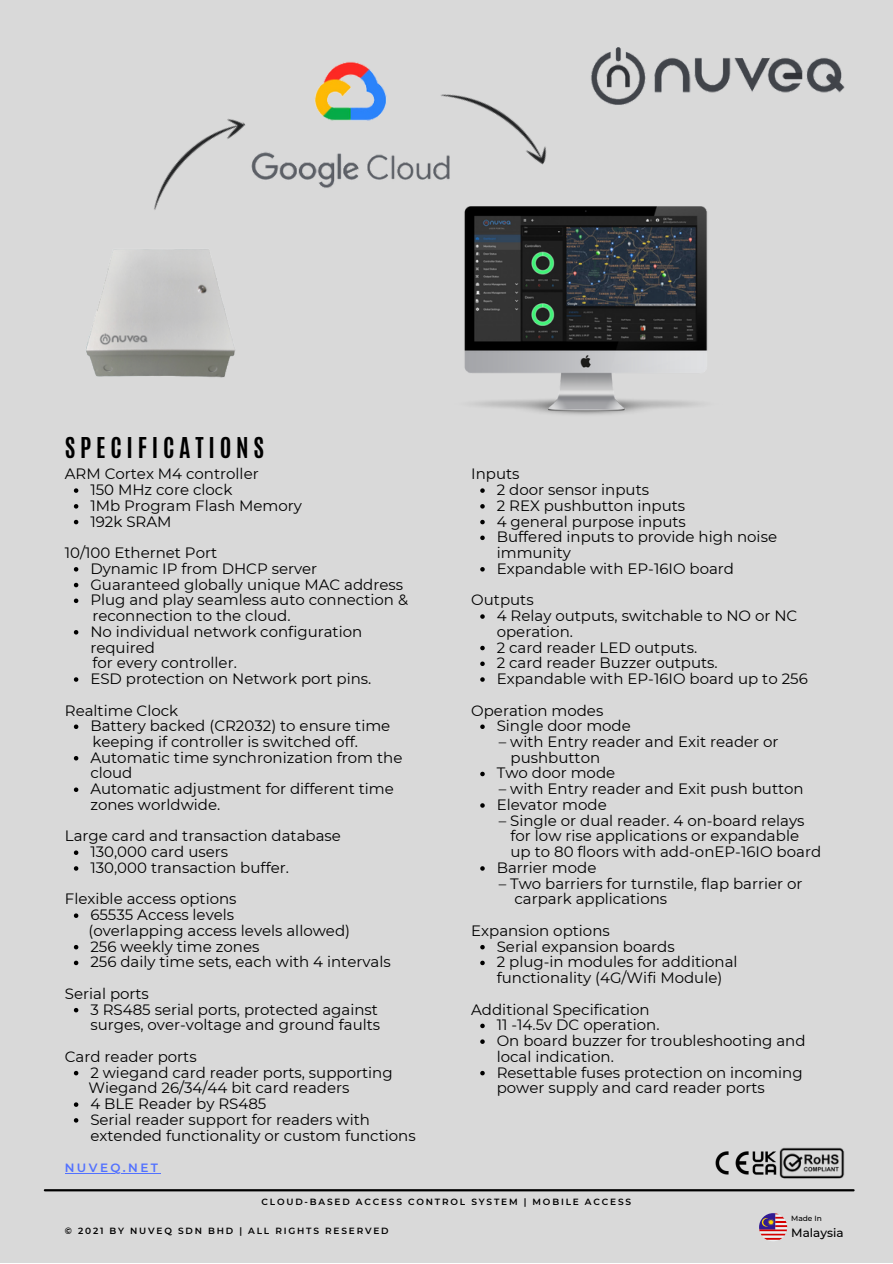
<style>
.page{position:relative;width:893px;height:1264px;background:#fff}
.page>*{position:absolute;margin:0;border:0;box-sizing:border-box;transform-origin:0 0}
.t1{font:700 24px "Antonio";letter-spacing:.2em;color:#000}
.t2{font:15px/15.8px "Montserrat";color:#000}
.t3{font:600 12px "Montserrat";letter-spacing:.2em;color:#5271ff}
.t4{font:500 12px "Montserrat";color:#000}
.t5{font:600 9px "Montserrat";letter-spacing:.2em;color:#000}
.t6{font:500 7.5px "Montserrat";color:#000}
</style>
<div class="page">
<div style="left:0;top:0;width:892px;height:1262px;background:#d9d9d9"></div>
<hr style="left:45px;top:1189px;width:808px;height:2px;background:#000">
<img style="left:86px;top:249px;width:149px;height:129px">
<img style="left:262px;top:62px;width:166px;height:126px">
<img style="left:464px;top:206px;width:244px;height:209px">
<img style="left:154px;top:118px;width:108px;height:92px">
<img style="left:428px;top:94px;width:119px;height:86px">
<svg style="left:74px;top:488px;width:4px;height:5px"></svg>
<svg style="left:74px;top:504px;width:4px;height:4px"></svg>
<svg style="left:74px;top:520px;width:4px;height:4px"></svg>
<svg style="left:74px;top:567px;width:4px;height:4px"></svg>
<svg style="left:74px;top:583px;width:4px;height:4px"></svg>
<svg style="left:74px;top:598px;width:4px;height:5px"></svg>
<svg style="left:74px;top:630px;width:4px;height:4px"></svg>
<svg style="left:74px;top:677px;width:4px;height:4px"></svg>
<svg style="left:74px;top:724px;width:4px;height:5px"></svg>
<svg style="left:74px;top:756px;width:4px;height:4px"></svg>
<svg style="left:74px;top:787px;width:4px;height:5px"></svg>
<svg style="left:74px;top:850px;width:4px;height:5px"></svg>
<svg style="left:74px;top:866px;width:4px;height:4px"></svg>
<svg style="left:74px;top:913px;width:4px;height:4px"></svg>
<svg style="left:74px;top:945px;width:4px;height:4px"></svg>
<svg style="left:74px;top:960px;width:4px;height:5px"></svg>
<svg style="left:74px;top:1007px;width:4px;height:5px"></svg>
<svg style="left:74px;top:1070px;width:4px;height:5px"></svg>
<svg style="left:74px;top:1102px;width:4px;height:4px"></svg>
<svg style="left:74px;top:1118px;width:4px;height:4px"></svg>
<svg style="left:480px;top:488px;width:4px;height:5px"></svg>
<svg style="left:480px;top:504px;width:4px;height:4px"></svg>
<svg style="left:480px;top:520px;width:4px;height:4px"></svg>
<svg style="left:480px;top:535px;width:4px;height:5px"></svg>
<svg style="left:480px;top:567px;width:4px;height:4px"></svg>
<svg style="left:480px;top:614px;width:4px;height:4px"></svg>
<svg style="left:480px;top:645px;width:4px;height:5px"></svg>
<svg style="left:480px;top:661px;width:4px;height:5px"></svg>
<svg style="left:480px;top:677px;width:4px;height:4px"></svg>
<svg style="left:480px;top:724px;width:4px;height:5px"></svg>
<svg style="left:480px;top:771px;width:4px;height:5px"></svg>
<svg style="left:480px;top:803px;width:4px;height:4px"></svg>
<svg style="left:480px;top:866px;width:4px;height:4px"></svg>
<svg style="left:480px;top:944px;width:4px;height:5px"></svg>
<svg style="left:480px;top:960px;width:4px;height:5px"></svg>
<svg style="left:480px;top:1023px;width:4px;height:5px"></svg>
<svg style="left:480px;top:1039px;width:4px;height:4px"></svg>
<svg style="left:480px;top:1070px;width:4px;height:5px"></svg>
<svg style="left:759px;top:1213px;width:28px;height:28px"></svg>
<img style="left:591px;top:47px;width:254px;height:58px">
<hr style="left:65px;top:1172px;width:95px;height:1px;background:#5271ff">
<img style="left:779px;top:1147px;width:65px;height:32px">
<img style="left:715px;top:1151px;width:61px;height:23px">
<p class="t1" style="left:65px;top:430px;width:201px">SPECIFICATIONS</p>
<p class="t2" style="left:90px;top:482px;width:143px">150 MHz core clock</p>
<p class="t2" style="left:90px;top:497px;width:213px">1Mb Program Flash Memory</p>
<p class="t2" style="left:90px;top:513px;width:83px">192k SRAM</p>
<p class="t2" style="left:90px;top:560px;width:228px">Dynamic IP from DHCP server</p>
<p class="t2" style="left:90px;top:576px;width:314px">Guaranteed globally unique MAC address</p>
<p class="t2" style="left:90px;top:592px;width:319px">Plug and play seamless auto connection &amp;</p>
<p class="t2" style="left:90px;top:623px;width:273px">No individual network configuration required</p>
<p class="t2" style="left:90px;top:670px;width:282px">ESD protection on Network port pins.</p>
<p class="t2" style="left:90px;top:718px;width:301px">Battery backed (CR2032) to ensure time</p>
<p class="t2" style="left:90px;top:749px;width:313px">Automatic time synchronization from the cloud</p>
<p class="t2" style="left:90px;top:781px;width:305px">Automatic adjustment for different time zones worldwide.</p>
<p class="t2" style="left:90px;top:844px;width:139px">130,000 card users</p>
<p class="t2" style="left:90px;top:859px;width:200px">130,000 transaction buffer.</p>
<p class="t2" style="left:90px;top:906px;width:145px">65535 Access levels</p>
<p class="t2" style="left:90px;top:938px;width:170px">256 weekly time zones</p>
<p class="t2" style="left:90px;top:954px;width:302px">256 daily time sets, each with 4 intervals</p>
<p class="t2" style="left:90px;top:1001px;width:291px">3 RS485 serial ports, protected against surges, over-voltage and ground faults</p>
<p class="t2" style="left:90px;top:1064px;width:304px">2 wiegand card reader ports, supporting</p>
<p class="t2" style="left:90px;top:1095px;width:177px">4 BLE Reader by RS485</p>
<p class="t2" style="left:90px;top:1111px;width:327px">Serial reader support for readers with extended functionality or custom functions</p>
<p class="t2" style="left:65px;top:466px;width:195px">ARM Cortex M4 controller</p>
<p class="t2" style="left:65px;top:545px;width:154px">10/100 Ethernet Port</p>
<p class="t2" style="left:92px;top:607px;width:200px">reconnection to the cloud.</p>
<p class="t2" style="left:92px;top:655px;width:146px">for every controller.</p>
<p class="t2" style="left:65px;top:702px;width:115px">Realtime Clock</p>
<p class="t2" style="left:92px;top:733px;width:267px">keeping if controller is switched off.</p>
<p class="t2" style="left:65px;top:828px;width:277px">Large card and transaction database</p>
<p class="t2" style="left:65px;top:891px;width:173px">Flexible access options</p>
<p class="t2" style="left:88px;top:922px;width:263px">(overlapping access levels allowed)</p>
<p class="t2" style="left:65px;top:985px;width:86px">Serial ports</p>
<p class="t2" style="left:65px;top:1048px;width:133px">Card reader ports</p>
<p class="t2" style="left:88px;top:1080px;width:262px">Wiegand 26/34/44 bit card readers</p>
<p class="t3" style="left:65px;top:1160px;width:95px">NUVEQ.NET</p>
<p class="t2" style="left:471px;top:466px;width:50px">Inputs</p>
<p class="t2" style="left:496px;top:482px;width:154px">2 door sensor inputs</p>
<p class="t2" style="left:496px;top:497px;width:190px">2 REX pushbutton inputs</p>
<p class="t2" style="left:496px;top:513px;width:191px">4 general purpose inputs</p>
<p class="t2" style="left:496px;top:529px;width:282px">Buffered inputs to provide high noise immunity</p>
<p class="t2" style="left:496px;top:560px;width:239px">Expandable with EP-16IO board</p>
<p class="t2" style="left:496px;top:607px;width:302px">4 Relay outputs, switchable to NO or NC operation.</p>
<p class="t2" style="left:496px;top:639px;width:202px">2 card reader LED outputs.</p>
<p class="t2" style="left:496px;top:655px;width:222px">2 card reader Buzzer outputs.</p>
<p class="t2" style="left:496px;top:670px;width:312px">Expandable with EP-16IO board up to 256</p>
<p class="t2" style="left:496px;top:718px;width:136px">Single door mode</p>
<p class="t2" style="left:496px;top:765px;width:120px">Two door mode</p>
<p class="t2" style="left:496px;top:796px;width:111px">Elevator mode</p>
<p class="t2" style="left:471px;top:592px;width:64px">Outputs</p>
<p class="t2" style="left:471px;top:702px;width:134px">Operation modes</p>
<p class="t2" style="left:498px;top:733px;width:281px">– with Entry reader and Exit reader or</p>
<p class="t2" style="left:510px;top:749px;width:91px">pushbutton</p>
<p class="t2" style="left:498px;top:781px;width:306px">– with Entry reader and Exit push button</p>
<p class="t2" style="left:498px;top:812px;width:307px">– Single or dual reader. 4 on-board relays</p>
<p class="t2" style="left:510px;top:828px;width:290px">for low rise applications or expandable</p>
<p class="t2" style="left:510px;top:844px;width:312px">up to 80 floors with add-onEP-16IO board</p>
<p class="t2" style="left:498px;top:875px;width:305px">– Two barriers for turnstile, flap barrier or</p>
<p class="t2" style="left:514px;top:891px;width:154px">carpark applications</p>
<p class="t2" style="left:471px;top:922px;width:140px">Expansion options</p>
<p class="t2" style="left:496px;top:859px;width:101px">Barrier mode</p>
<p class="t2" style="left:496px;top:938px;width:179px">Serial expansion boards</p>
<p class="t2" style="left:496px;top:954px;width:242px">2 plug-in modules for additional functionality (4G/Wifi Module)</p>
<p class="t2" style="left:496px;top:1017px;width:164px">11 -14.5v DC operation.</p>
<p class="t2" style="left:496px;top:1032px;width:310px">On board buzzer for troubleshooting and local indication.</p>
<p class="t2" style="left:496px;top:1064px;width:307px">Resettable fuses protection on incoming power supply and card reader ports</p>
<p class="t2" style="left:471px;top:1001px;width:180px">Additional Specification</p>
<p class="t5" style="left:261px;top:1196px;width:371px">CLOUD-BASED ACCESS CONTROL SYSTEM | MOBILE ACCESS</p>
<p class="t6" style="left:791px;top:1213px;width:32px">Made In</p>
<p class="t5" style="left:65px;top:1225px;width:325px">© 2021 BY NUVEQ SDN BHD | ALL RIGHTS RESERVED</p>
<p class="t4" style="left:791px;top:1224px;width:54px">Malaysia</p>
</div>
